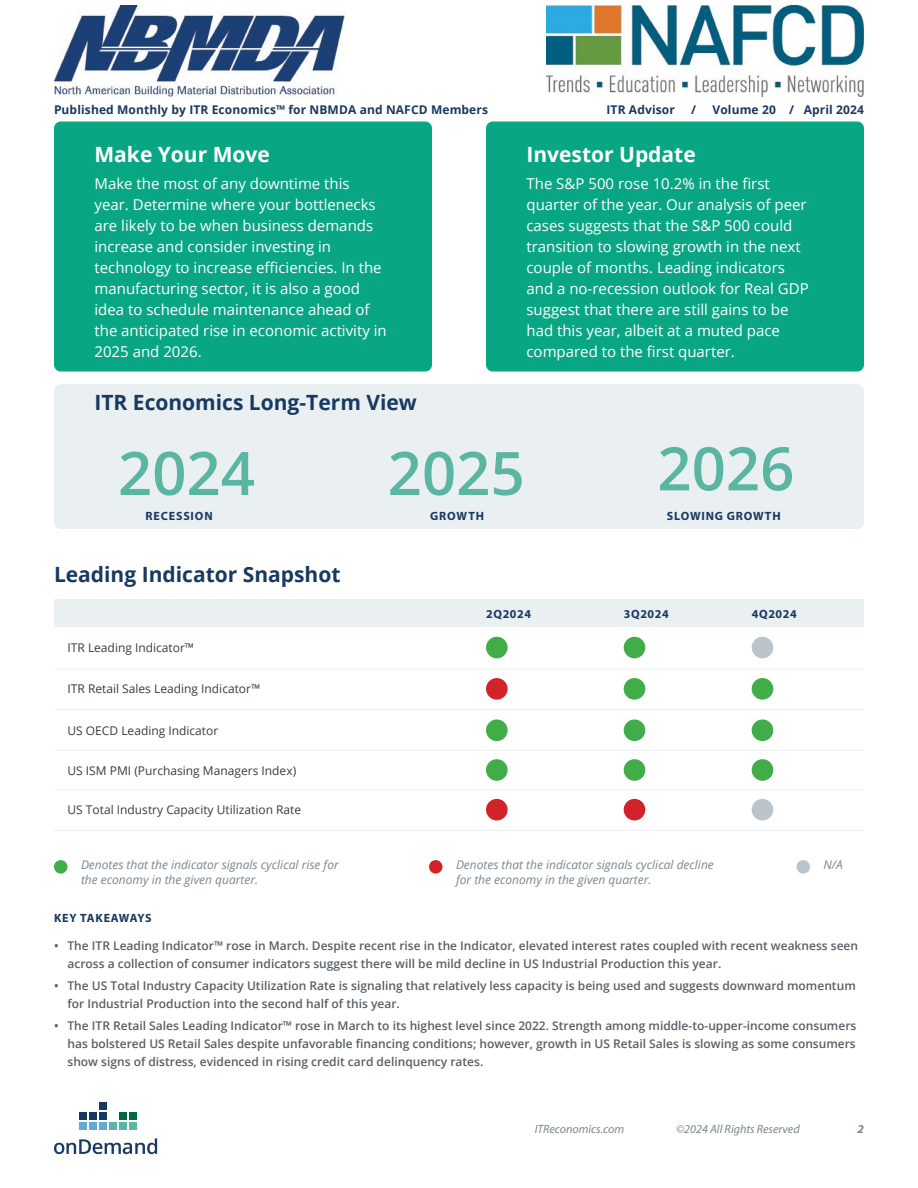
<style>
.page{position:relative;width:918px;height:1188px;background:#fff}
.page>*{position:absolute;margin:0;border:0;box-sizing:border-box;transform-origin:0 0}
.t1{font:600 60px "Open Sans";color:#5ab5a2}
.t2{font:700 21px "Open Sans";color:#183961}
.t3{font:700 21px "Open Sans";color:#fff}
.t4{font:15px/21px "Open Sans";color:#fff}
.t5{font:600 12px/18px "Open Sans";color:#576066}
.t6{font:italic 12px/15px "Open Sans";color:#7a868e}
.t7{font:12px "Open Sans";color:#373d42}
.t8{font:700 12px "Open Sans";letter-spacing:.01em;color:#183961}
.t9{font:700 12px "Myriad Pro";letter-spacing:.065em;color:#183961}
.t10{font:italic 12px "Myriad Pro";color:#7a868e}
.t11{font:italic 700 12px "Myriad Pro";color:#7a868e}
</style>
<div class="page">
<svg style="left:54px;top:1138px;width:103px;height:16px"></svg>
<div style="left:109px;top:1122px;width:8px;height:8px;background:#5ab5a2"></div>
<div style="left:119px;top:1122px;width:8px;height:8px;background:#5ab5a2"></div>
<div style="left:129px;top:1122px;width:8px;height:8px;background:#5ab5a2"></div>
<div style="left:99px;top:1122px;width:8px;height:8px;background:#65a9d2"></div>
<div style="left:89px;top:1122px;width:8px;height:8px;background:#65a9d2"></div>
<div style="left:79px;top:1122px;width:8px;height:8px;background:#65a9d2"></div>
<div style="left:119px;top:1112px;width:8px;height:8px;background:#006742"></div>
<div style="left:99px;top:1112px;width:8px;height:8px;background:#183961"></div>
<div style="left:89px;top:1112px;width:8px;height:8px;background:#183961"></div>
<div style="left:79px;top:1112px;width:8px;height:8px;background:#183961"></div>
<div style="left:129px;top:1112px;width:8px;height:8px;background:#006742"></div>
<div style="left:99px;top:1102px;width:8px;height:8px;background:#183961"></div>
<img style="left:547px;top:5px;width:317px;height:91px">
<img style="left:54px;top:5px;width:291px;height:91px">
<div style="left:54px;top:384px;width:810px;height:145px;background:#eaeff2;border-radius:7px"></div>
<div style="left:54px;top:122px;width:378px;height:250px;background:#09a684;border-radius:7px"></div>
<div style="left:486px;top:122px;width:378px;height:250px;background:#09a684;border-radius:7px"></div>
<div style="left:54px;top:860px;width:14px;height:14px;background:#41ad49;border-radius:50%"></div>
<div style="left:429px;top:860px;width:13px;height:14px;background:#d2232a;border-radius:50%"></div>
<div style="left:796px;top:860px;width:14px;height:14px;background:#bbc4ca;border-radius:50%"></div>
<div style="left:54px;top:599px;width:810px;height:27px;background:#eaeff2"></div>
<hr style="left:54px;top:669px;width:810px;height:1px;background:#eaeff2">
<hr style="left:54px;top:709px;width:810px;height:1px;background:#eaeff2">
<hr style="left:54px;top:750px;width:810px;height:1px;background:#eaeff2">
<hr style="left:54px;top:830px;width:810px;height:1px;background:#eaeff2">
<hr style="left:54px;top:790px;width:810px;height:1px;background:#eaeff2">
<div style="left:486px;top:637px;width:22px;height:21px;background:#41ad49;border-radius:50%"></div>
<div style="left:486px;top:719px;width:22px;height:22px;background:#41ad49;border-radius:50%"></div>
<div style="left:486px;top:759px;width:22px;height:22px;background:#41ad49;border-radius:50%"></div>
<div style="left:752px;top:799px;width:21px;height:21px;background:#bbc4ca;border-radius:50%"></div>
<div style="left:624px;top:719px;width:21px;height:22px;background:#41ad49;border-radius:50%"></div>
<div style="left:624px;top:637px;width:21px;height:21px;background:#41ad49;border-radius:50%"></div>
<div style="left:752px;top:678px;width:21px;height:22px;background:#41ad49;border-radius:50%"></div>
<div style="left:752px;top:719px;width:21px;height:22px;background:#41ad49;border-radius:50%"></div>
<div style="left:624px;top:759px;width:21px;height:22px;background:#41ad49;border-radius:50%"></div>
<div style="left:752px;top:759px;width:21px;height:22px;background:#41ad49;border-radius:50%"></div>
<div style="left:486px;top:799px;width:22px;height:21px;background:#d2232a;border-radius:50%"></div>
<div style="left:624px;top:799px;width:21px;height:21px;background:#d2232a;border-radius:50%"></div>
<div style="left:752px;top:637px;width:21px;height:21px;background:#bbc4ca;border-radius:50%"></div>
<div style="left:624px;top:678px;width:21px;height:22px;background:#41ad49;border-radius:50%"></div>
<div style="left:486px;top:678px;width:22px;height:22px;background:#d2232a;border-radius:50%"></div>
<p class="t8" style="left:54px;top:101px;width:436px">Published Monthly by ITR Economics™ for NBMDA and NAFCD Members</p>
<p class="t8" style="left:607px;top:101px;width:70px">ITR Advisor</p>
<p class="t8" style="left:691px;top:101px;width:6px">/</p>
<p class="t8" style="left:712px;top:101px;width:153px">Volume 20 / April 2024</p>
<h2 class="t3" style="left:94px;top:139px;width:177px">Make Your Move</h2>
<h2 class="t3" style="left:526px;top:139px;width:171px">Investor Update</h2>
<p class="t4" style="left:94px;top:172px;width:294px">Make the most of any downtime this year. Determine where your bottlenecks are likely to be when business demands increase and consider investing in technology to increase efficiencies. In the manufacturing sector, it is also a good idea to schedule maintenance ahead of the anticipated rise in economic activity in 2025 and 2026.</p>
<p class="t4" style="left:526px;top:172px;width:284px">The S&amp;P 500 rose 10.2% in the first quarter of the year. Our analysis of peer cases suggests that the S&amp;P 500 could transition to slowing growth in the next couple of months. Leading indicators and a no-recession outlook for Real GDP suggest that there are still gains to be had this year, albeit at a muted pace compared to the first quarter.</p>
<h2 class="t2" style="left:94px;top:387px;width:324px">ITR Economics Long-Term View</h2>
<h1 class="t1" style="left:118px;top:432px;width:139px">2024</h1>
<h1 class="t1" style="left:388px;top:432px;width:139px">2025</h1>
<h1 class="t1" style="left:657px;top:427px;width:139px">2026</h1>
<p class="t9" style="left:146px;top:509px;width:69px">RECESSION</p>
<p class="t9" style="left:430px;top:509px;width:55px">GROWTH</p>
<p class="t9" style="left:667px;top:509px;width:115px">SLOWING GROWTH</p>
<h2 class="t2" style="left:54px;top:560px;width:288px">Leading Indicator Snapshot</h2>
<p class="t7" style="left:68px;top:640px;width:128px">ITR Leading Indicator™</p>
<p class="t7" style="left:68px;top:681px;width:194px">ITR Retail Sales Leading Indicator™</p>
<p class="t7" style="left:68px;top:722px;width:152px">US OECD Leading Indicator</p>
<p class="t7" style="left:68px;top:762px;width:230px">US ISM PMI (Purchasing Managers Index)</p>
<p class="t7" style="left:68px;top:802px;width:235px">US Total Industry Capacity Utilization Rate</p>
<p class="t9" style="left:486px;top:606px;width:47px">2Q2024</p>
<p class="t9" style="left:624px;top:606px;width:47px">3Q2024</p>
<p class="t9" style="left:752px;top:606px;width:47px">4Q2024</p>
<p class="t6" style="left:81px;top:857px;width:259px">Denotes that the indicator signals cyclical rise for the economy in the given quarter.</p>
<p class="t6" style="left:456px;top:857px;width:259px">Denotes that the indicator signals cyclical decline for the economy in the given quarter.</p>
<p class="t6" style="left:824px;top:857px;width:21px">N/A</p>
<p class="t9" style="left:54px;top:911px;width:99px">KEY TAKEAWAYS</p>
<p class="t5" style="left:68px;top:936px;width:792px;text-indent:-14px">• The ITR Leading Indicator™ rose in March. Despite recent rise in the Indicator, elevated interest rates coupled with recent weakness seen across a collection of consumer indicators suggest there will be mild decline in US Industrial Production this year.</p>
<p class="t5" style="left:68px;top:976px;width:790px;text-indent:-14px">• The US Total Industry Capacity Utilization Rate is signaling that relatively less capacity is being used and suggests downward momentum for Industrial Production into the second half of this year.</p>
<p class="t5" style="left:68px;top:1017px;width:790px;text-align:justify;text-indent:-14px">• The ITR Retail Sales Leading Indicator™ rose in March to its highest level since 2022. Strength among middle-to-upper-income consumers has bolstered US Retail Sales despite unfavorable financing conditions; however, growth in US Retail Sales is slowing as some consumers show signs of distress, evidenced in rising credit card delinquency rates.</p>
<p class="t10" style="left:535px;top:1121px;width:91px">ITReconomics.com</p>
<p class="t10" style="left:676px;top:1121px;width:125px">©2024 All Rights Reserved</p>
<p class="t11" style="left:858px;top:1121px;width:8px">2</p>
</div>
